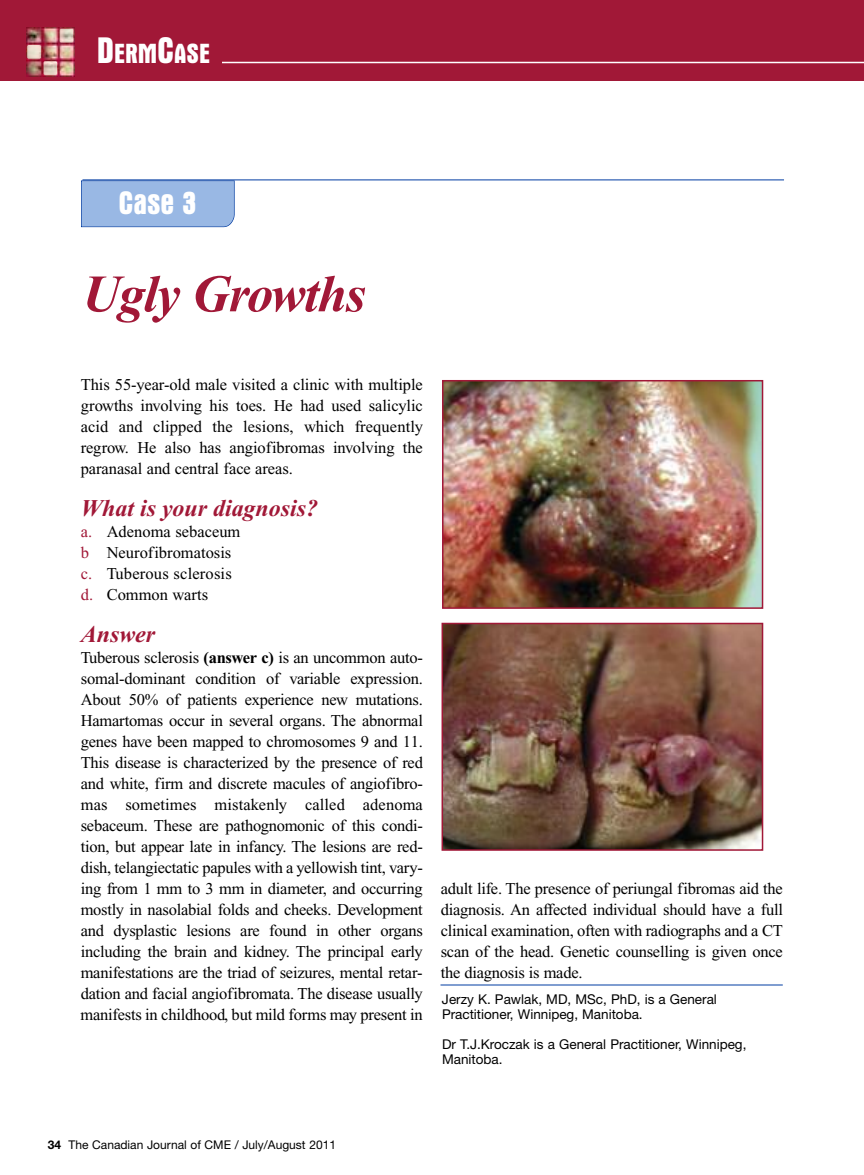
<style>
.page{position:relative;width:864px;height:1175px;background:#fff}
.page>*{position:absolute;margin:0;border:0;box-sizing:border-box;transform-origin:0 0}
.t1{font:italic 700 52.5px "Times New Roman";letter-spacing:-.025em;color:#a11837}
.t2{font:700 condensed 33px "Aurora BT";color:#fff}
.t3{font:700 condensed 28.2px "Aurora BT";color:#fff}
.t4{font:italic 700 24px "Times New Roman";color:#a11837}
.t5{font:16.5px/21px "Times New Roman";letter-spacing:-.005em;color:#000;text-align:justify}
.t6{font:13.5px/15px "Helvetica Neue";color:#000}
.t7{font:12px "Helvetica Neue";color:#000}
.s1{font-size:37.5px}
.s2{color:#a11837}
.s3{font-weight:700}
</style>
<div class="page">
<div style="left:0;top:0;width:864px;height:81px;background:#a11837"></div>
<hr style="left:218px;top:62px;width:646px;height:1px;background:#fff">
<img style="left:26px;top:28px;width:48px;height:48px">
<img style="left:27px;top:29px;width:46px;height:46px">
<div style="left:85px;top:36px;width:137px;height:31px;background:#a11837"></div>
<svg style="left:81px;top:180px;width:154px;height:47px;background:#94b4e1"></svg>
<hr style="left:82px;top:179px;width:702px;height:1px;background:#003ca2">
<img style="left:445px;top:383px;width:315px;height:223px">
<div style="left:442px;top:380px;width:321px;height:229px;border:2px solid #a11837"></div>
<hr style="left:440px;top:984px;width:343px;height:1px;background:#003ca2">
<img style="left:445px;top:625px;width:315px;height:222px">
<div style="left:442px;top:622px;width:321px;height:228px;border:2px solid #a11837"></div>
<h3 class="t3" style="left:97px;top:37px;width:115px"><span class="s1">D</span>ERM<span class="s1">C</span>ASE</h3>
<h2 class="t2" style="left:119px;top:183px;width:79px">Case 3</h2>
<h1 class="t1" style="left:82px;top:276px;width:285px">Ugly Growths</h1>
<p class="t5" style="left:81px;top:376px;width:344px">This 55-year-old male visited a clinic with multiple growths involving his toes. He had used salicylic acid and clipped the lesions, which frequently regrow. He also has angiofibromas involving the paranasal and central face areas.</p>
<h3 class="t4" style="left:81px;top:500px;width:239px">What is your diagnosis?</h3>
<p class="t5" style="left:81px;top:523px;width:161px;text-align:left"><span class="s2">a.</span> Adenoma sebaceum <span class="s2">b</span> Neurofibromatosis <span class="s2">c.</span> Tuberous sclerosis <span class="s2">d.</span> Common warts</p>
<h3 class="t4" style="left:81px;top:626px;width:76px">Answer</h3>
<p class="t5" style="left:81px;top:649px;width:344px">Tuberous sclerosis <span class="s3">(answer c)</span> is an uncommon auto&shy;somal-dominant condition of variable expression.<br>About 50% of patients experience new mutations.<br>Hamartomas occur in several organs. The abnormal genes have been mapped to chromosomes 9 and 11.<br>This disease is characterized by the presence of red and white, firm and discrete macules of angiofibro&shy;mas sometimes mistakenly called adenoma sebaceum. These are pathognomonic of this condi&shy;tion, but appear late in infancy. The lesions are red&shy;dish, telangiectatic papules with a yellowish tint, vary&shy;ing from 1 mm to 3 mm in diameter, and occurring mostly in nasolabial folds and cheeks. Development and dysplastic lesions are found in other organs including the brain and kidney. The principal early manifestations are the triad of seizures, mental retar&shy;dation and facial angiofibromata. The disease usually manifests in childhood, but mild forms may present in</p>
<p class="t5" style="left:441px;top:880px;width:344px">adult life. The presence of periungal fibromas aid the diagnosis. An affected individual should have a full clinical examination, often with radiographs and a CT scan of the head. Genetic counselling is given once the diagnosis is made.</p>
<p class="t6" style="left:442px;top:993px;width:276px">Jerzy K. Pawlak, MD, MSc, PhD, is a General<br>Practitioner, Winnipeg, Manitoba.</p>
<p class="t6" style="left:442px;top:1038px;width:306px">Dr T.J.Kroczak is a General Practitioner, Winnipeg,<br>Manitoba.</p>
<p class="t7" style="left:48px;top:1140px;width:290px"><span class="s3">34</span> The Canadian Journal of CME / July/August 2011</p>
</div>
